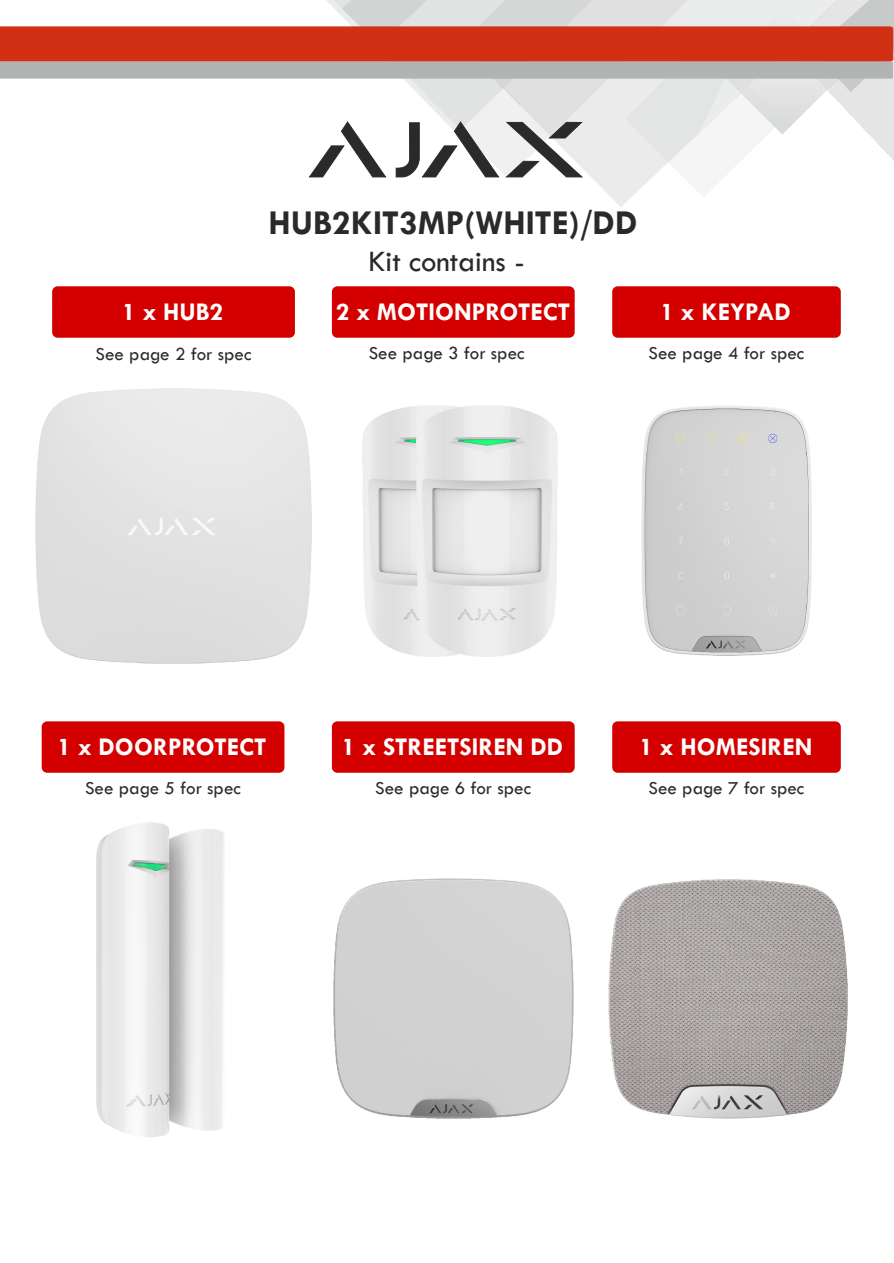
<style>
.page{position:relative;width:894px;height:1263px;background:#fff}
.page>*{position:absolute;margin:0;border:0;box-sizing:border-box;transform-origin:0 0}
.t1{font:700 35.25px "Tw Cen";color:#2b2a29}
.t2{font:30.75px "Tw Cen";color:#2b2a29}
.t3{font:700 25.65px "Tw Cen";color:#fefefe}
.t4{font:18.9px "Tw Cen";color:#2b2a29}
</style>
<div class="page">
<svg style="left:0;top:0;width:893px;height:580px"></svg>
<div style="left:52px;top:286px;width:243px;height:52px;background:#d40000;border-radius:5px"></div>
<div style="left:332px;top:286px;width:242px;height:52px;background:#d40000;border-radius:5px"></div>
<div style="left:42px;top:721px;width:242px;height:52px;background:#d40000;border-radius:5px"></div>
<div style="left:612px;top:286px;width:228px;height:52px;background:#d40000;border-radius:5px"></div>
<div style="left:332px;top:721px;width:242px;height:52px;background:#d40000;border-radius:5px"></div>
<div style="left:612px;top:721px;width:228px;height:52px;background:#d40000;border-radius:5px"></div>
<img style="left:31px;top:380px;width:285px;height:284px">
<img style="left:96px;top:822px;width:128px;height:315px">
<img style="left:608px;top:879px;width:240px;height:240px">
<img style="left:640px;top:406px;width:171px;height:250px">
<img style="left:333px;top:878px;width:240px;height:241px">
<img style="left:363px;top:406px;width:53px;height:250px">
<img style="left:416px;top:406px;width:141px;height:250px">
<h1 class="t1" style="left:268px;top:209px;width:370px">HUB2KIT3MP(WHITE)/DD</h1>
<h2 class="t2" style="left:368px;top:250px;width:157px">Kit contains -</h2>
<h3 class="t3" style="left:122px;top:303px;width:102px">1 x HUB2</h3>
<h3 class="t3" style="left:336px;top:303px;width:236px">2 x MOTIONPROTECT</h3>
<p class="t4" style="left:95px;top:347px;width:157px">See page 2 for spec</p>
<p class="t4" style="left:368px;top:346px;width:157px">See page 3 for spec</p>
<h3 class="t3" style="left:660px;top:303px;width:132px">1 x KEYPAD</h3>
<p class="t4" style="left:648px;top:346px;width:157px">See page 4 for spec</p>
<h3 class="t3" style="left:58px;top:738px;width:210px">1 x DOORPROTECT</h3>
<p class="t4" style="left:85px;top:781px;width:157px">See page 5 for spec</p>
<h3 class="t3" style="left:342px;top:738px;width:222px">1 x STREETSIREN DD</h3>
<p class="t4" style="left:375px;top:781px;width:157px">See page 6 for spec</p>
<h3 class="t3" style="left:639px;top:738px;width:174px">1 x HOMESIREN</h3>
<p class="t4" style="left:648px;top:781px;width:157px">See page 7 for spec</p>
</div>
